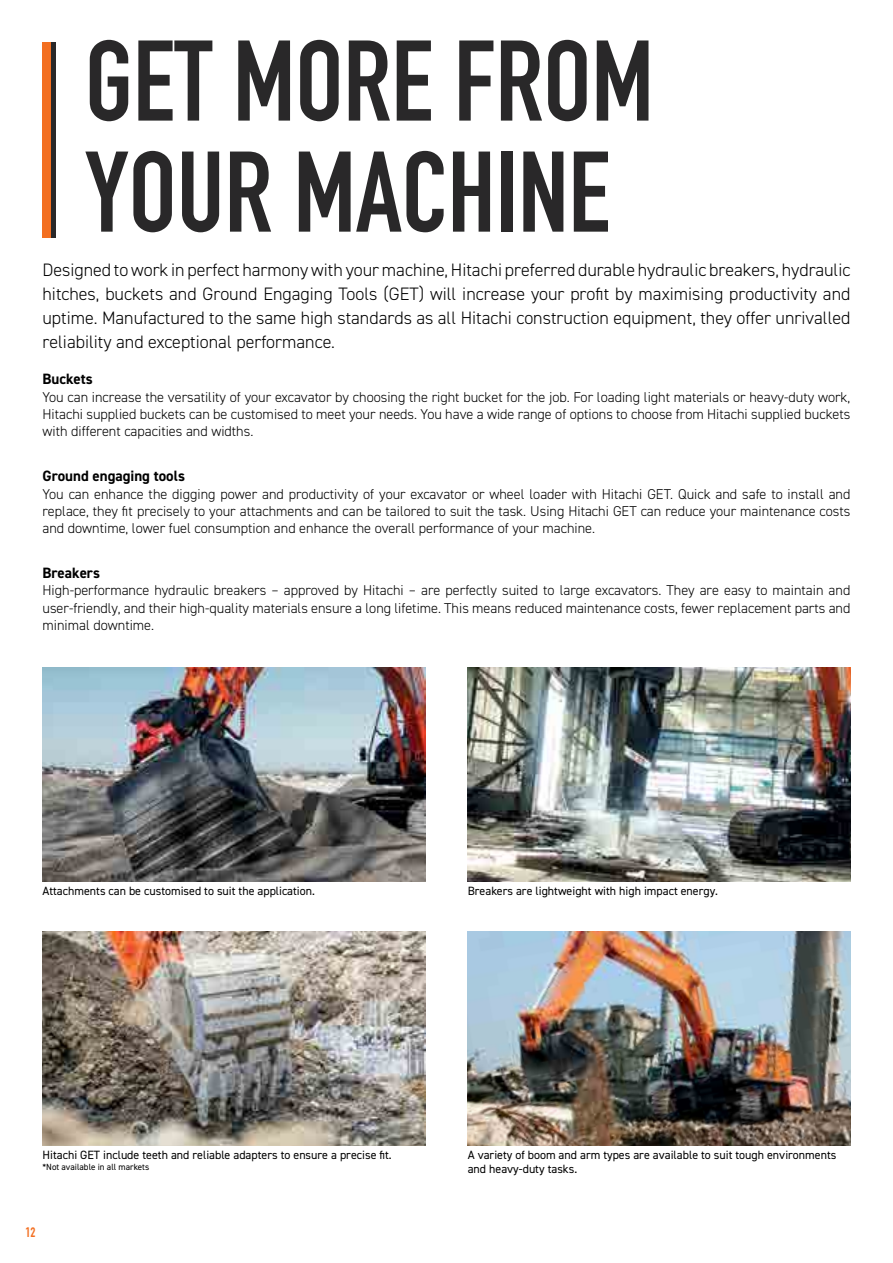
<style>
.page{position:relative;width:893px;height:1263px;background:#fff}
.page>*{position:absolute;margin:0;border:0;box-sizing:border-box;transform-origin:0 0}
.t1{font:700 112.5px/111px "DIN Condensed";color:#292829}
.t2{font:300 18px/24px "DIN2014";color:#000;text-align:justify}
.t3{font:700 15px "DIN2014";color:#000}
.t4{font:300 14.25px/17.1px "DIN2014";color:#000;text-align:justify}
.t5{font:700 13.5px "DIN Condensed";color:#f36f21}
.t6{font:12px/14.4px "DIN2014";color:#000}
.t7{font:9px "DIN2014";color:#000}
</style>
<div class="page">
<img style="left:468px;top:668px;width:382px;height:213px">
<img style="left:43px;top:931px;width:382px;height:214px">
<img style="left:43px;top:668px;width:382px;height:213px">
<img style="left:468px;top:931px;width:382px;height:214px">
<div style="left:43px;top:43px;width:8px;height:195px;background:#f36f21"></div>
<hr style="left:51px;top:43px;width:4px;height:195px;background:#292829">
<h1 class="t1" style="left:85px;top:26px;width:570px">GET MORE FROM<br>YOUR MACHINE</h1>
<p class="t2" style="left:43px;top:257px;width:809px">Designed to work in perfect harmony with your machine, Hitachi preferred durable hydraulic breakers, hydraulic hitches, buckets and Ground Engaging Tools (GET) will increase your profit by maximising productivity and uptime. Manufactured to the same high standards as all Hitachi construction equipment, they offer unrivalled reliability and exceptional performance.</p>
<p class="t3" style="left:43px;top:373px;width:52px">Buckets</p>
<p class="t4" style="left:43px;top:389px;width:809px">You can increase the versatility of your excavator by choosing the right bucket for the job. For loading light materials or heavy-duty work, Hitachi supplied buckets can be customised to meet your needs. You have a wide range of options to choose from Hitachi supplied buckets with different capacities and widths.</p>
<p class="t3" style="left:43px;top:470px;width:144px">Ground engaging tools</p>
<p class="t4" style="left:43px;top:485px;width:809px">You can enhance the digging power and productivity of your excavator or wheel loader with Hitachi GET. Quick and safe to install and replace, they fit precisely to your attachments and can be tailored to suit the task. Using Hitachi GET can reduce your maintenance costs and downtime, lower fuel consumption and enhance the overall performance of your machine.</p>
<p class="t3" style="left:43px;top:567px;width:59px">Breakers</p>
<p class="t4" style="left:43px;top:583px;width:809px">High-performance hydraulic breakers – approved by Hitachi – are perfectly suited to large excavators. They are easy to maintain and user-friendly, and their high-quality materials ensure a long lifetime. This means reduced maintenance costs, fewer replacement parts and minimal downtime.</p>
<p class="t6" style="left:43px;top:885px;width:274px">Attachments can be customised to suit the application.</p>
<p class="t6" style="left:468px;top:885px;width:252px">Breakers are lightweight with high impact energy.</p>
<p class="t6" style="left:43px;top:1147px;width:351px">Hitachi GET include teeth and reliable adapters to ensure a precise fit.</p>
<p class="t7" style="left:43px;top:1163px;width:108px">*Not available in all markets</p>
<p class="t5" style="left:26px;top:1225px;width:12px">12</p>
<p class="t6" style="left:468px;top:1148px;width:370px">A variety of boom and arm types are available to suit tough environments and heavy-duty tasks.</p>
</div>
